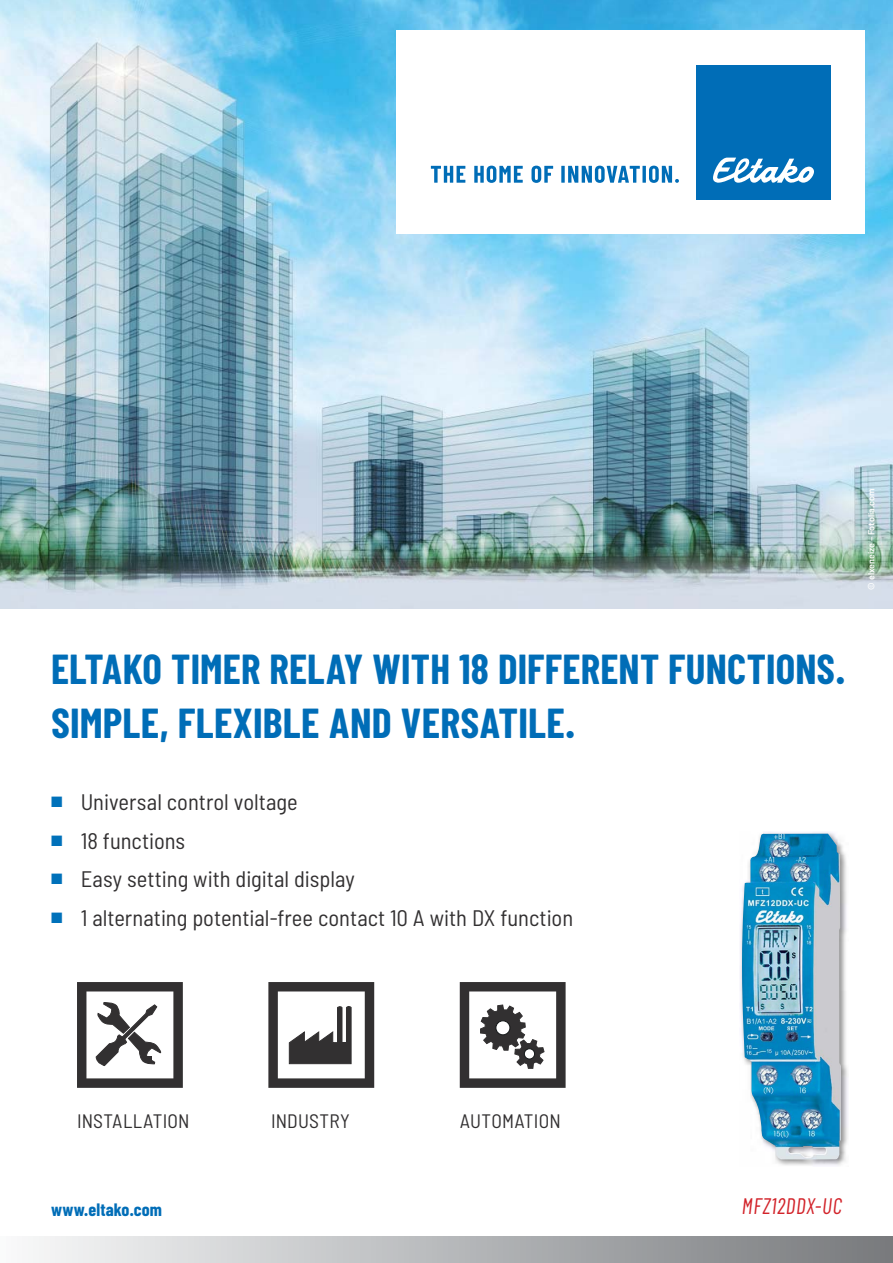
<style>
.page{position:relative;width:893px;height:1263px;background:#fff}
.page>*{position:absolute;margin:0;border:0;box-sizing:border-box;transform-origin:0 0}
.t1{font:700 42px/53.6px "Barlow Condensed";letter-spacing:.005em;color:#006db7}
.t2{font:semi-condensed 22.5px "Barlow";color:#323031}
.t3{font:italic 22.5px "Barlow Condensed";letter-spacing:.03em;color:#d2232a;scale:.95 1}
.t4{font:semi-condensed 19.5px "Barlow";letter-spacing:.01em;color:#323031}
.t5{font:700 18px "Barlow Condensed";letter-spacing:.005em;color:#006db7}
.t6{font:600 9px "Barlow";color:#fff}
.s1{color:#0071ba}
</style>
<div class="page">
<img style="left:0;top:0;width:893px;height:608px">
<div style="left:0;top:1236px;width:893px;height:27px;background:linear-gradient(to right,#f9f9fa,#77797c)"></div>
<img style="left:740px;top:832px;width:108px;height:334px">
<img style="left:742px;top:833px;width:99px;height:326px">
<div style="left:396px;top:30px;width:469px;height:204px;background:#fff"></div>
<div style="left:696px;top:65px;width:135px;height:135px;background:#006db7"></div>
<svg style="left:713px;top:157px;width:101px;height:26px"></svg>
<svg style="left:431px;top:166px;width:34px;height:17px"></svg>
<svg style="left:474px;top:166px;width:49px;height:17px"></svg>
<svg style="left:531px;top:166px;width:22px;height:17px"></svg>
<svg style="left:561px;top:166px;width:118px;height:17px"></svg>
<svg style="left:77px;top:982px;width:106px;height:106px"></svg>
<svg style="left:268px;top:982px;width:106px;height:106px"></svg>
<svg style="left:460px;top:982px;width:105px;height:106px"></svg>
<div style="left:524px;top:1049px;width:11px;height:10px;background:#fff;border-radius:50%"></div>
<div style="left:524px;top:1049px;width:11px;height:10px;border:1px solid #131718;border-radius:50%"></div>
<p class="t6" style="left:865px;top:590px;width:102px;rotate:-90deg">© elxeneize – Fotolia.com</p>
<h1 class="t1" style="left:51px;top:643px;width:796px">ELTAKO TIMER RELAY WITH 18 DIFFERENT FUNCTIONS.<br>SIMPLE, FLEXIBLE AND VERSATILE.</h1>
<p class="t2" style="left:51px;top:794px;width:248px"><span class="s1">■</span> Universal control voltage</p>
<p class="t2" style="left:51px;top:832px;width:136px"><span class="s1">■</span> 18 functions</p>
<p class="t2" style="left:51px;top:871px;width:305px"><span class="s1">■</span> Easy setting with digital display</p>
<p class="t2" style="left:51px;top:909px;width:524px"><span class="s1">■</span> 1 alternating potential-free contact 10 A with DX function</p>
<p class="t4" style="left:77px;top:1114px;width:114px">INSTALLATION</p>
<p class="t4" style="left:271px;top:1114px;width:80px">INDUSTRY</p>
<p class="t4" style="left:460px;top:1114px;width:103px">AUTOMATION</p>
<p class="t5" style="left:51px;top:1199px;width:112px">www.eltako.com</p>
<p class="t3" style="left:742px;top:1193px;width:107px">MFZ12DDX-UC</p>
</div>
